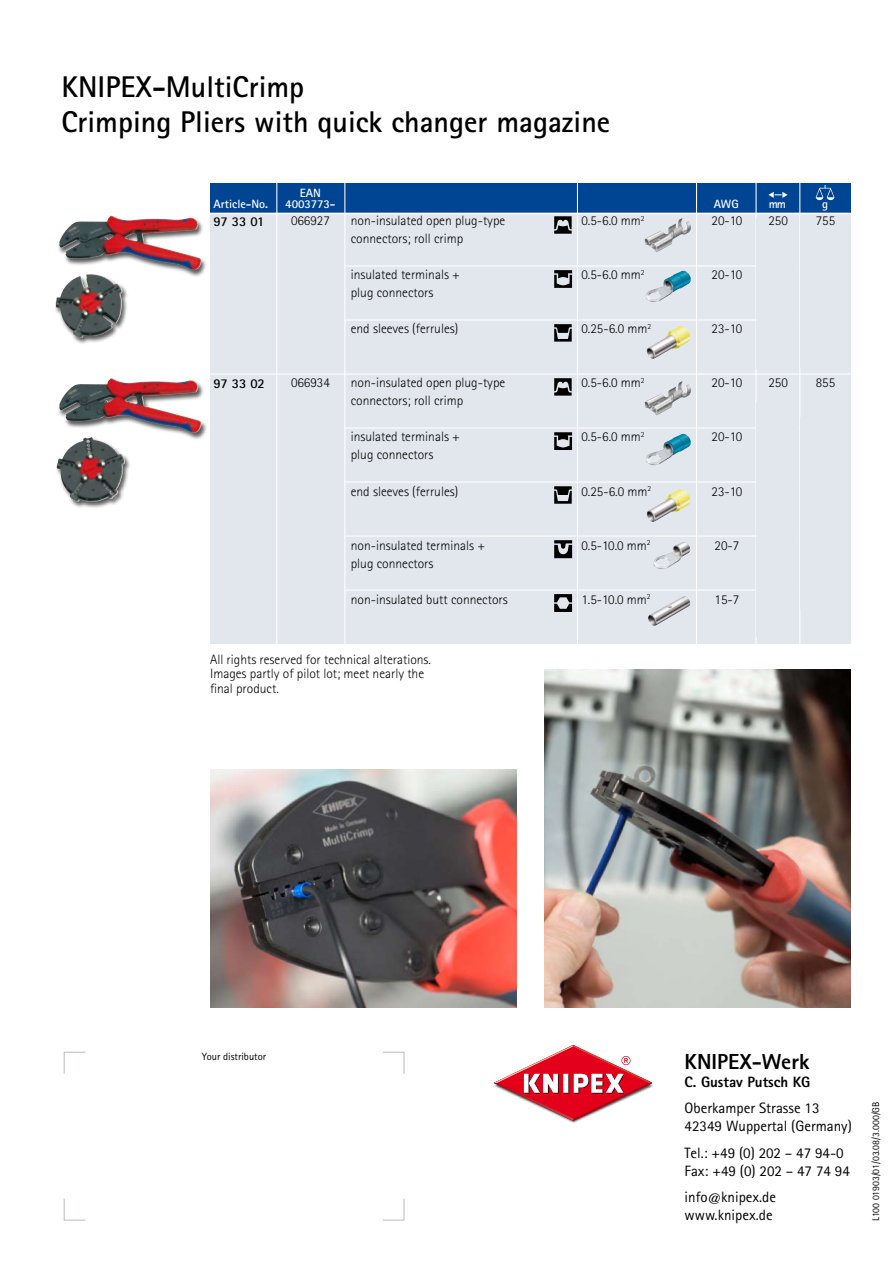
<style>
.page{position:relative;width:893px;height:1263px;background:#fff}
.page>*{position:absolute;margin:0;border:0;box-sizing:border-box;transform-origin:0 0}
.t1{font:700 30px/34.5px "Rotis Sans Serif";color:#000}
.t2{font:800 21.75px "Rotis Sans Serif";color:#000}
.t3{font:15px/26.5px "Rotis Sans Serif";color:#000}
.t4{font:300 13.5px/18px "Rotis Sans Serif";color:#000}
.t5{font:700 13.5px "Rotis Sans Serif";color:#000}
.t6{font:700 12px/11.2px "Rotis Sans Serif";color:#fff;text-align:center}
.t7{font:10.5px "Rotis Sans Serif";color:#000}
.t8{font:9.75px "Rotis Sans Serif";color:#000}
.s1{font-weight:800}
.s2{font-size:13.5px}
</style>
<div class="page">
<svg style="left:382px;top:1198px;width:23px;height:23px"></svg>
<svg style="left:63px;top:1198px;width:23px;height:23px"></svg>
<svg style="left:63px;top:1051px;width:23px;height:23px"></svg>
<svg style="left:382px;top:1051px;width:23px;height:23px"></svg>
<img style="left:56px;top:297px;width:2px;height:16px">
<img style="left:210px;top:770px;width:306px;height:238px">
<img style="left:544px;top:669px;width:306px;height:339px">
<div style="left:58px;top:215px;width:205px;height:190px;background:#000;opacity:.65"></div>
<img style="left:59px;top:215px;width:143px;height:55px">
<div style="left:58px;top:378px;width:207px;height:190px;background:#000;opacity:.65"></div>
<img style="left:59px;top:378px;width:143px;height:55px">
<svg style="left:494px;top:1045px;width:158px;height:76px"></svg>
<div style="left:210px;top:214px;width:640px;height:429px;background:#e2e7ee"></div>
<div style="left:210px;top:183px;width:640px;height:30px;background:#004494"></div>
<hr style="left:276px;top:181px;width:1px;height:467px;background:#fff">
<hr style="left:344px;top:181px;width:1px;height:467px;background:#fff">
<hr style="left:755px;top:179px;width:2px;height:469px;background:#fff">
<hr style="left:345px;top:265px;width:505px;height:1px;background:#fff">
<hr style="left:345px;top:319px;width:505px;height:1px;background:#fff">
<hr style="left:210px;top:373px;width:640px;height:1px;background:#fff">
<hr style="left:345px;top:427px;width:505px;height:1px;background:#fff">
<hr style="left:345px;top:481px;width:505px;height:1px;background:#fff">
<hr style="left:345px;top:535px;width:505px;height:1px;background:#fff">
<hr style="left:345px;top:589px;width:505px;height:1px;background:#fff">
<svg style="left:768px;top:192px;width:20px;height:6px"></svg>
<svg style="left:816px;top:185px;width:18px;height:15px"></svg>
<hr style="left:577px;top:182px;width:1px;height:468px;background:#fff">
<hr style="left:799px;top:183px;width:1px;height:465px;background:#fff">
<hr style="left:696px;top:182px;width:1px;height:468px;background:#fff">
<img style="left:648px;top:596px;width:42px;height:30px">
<img style="left:653px;top:542px;width:38px;height:27px">
<img style="left:644px;top:218px;width:47px;height:34px">
<img style="left:646px;top:271px;width:45px;height:31px">
<img style="left:646px;top:326px;width:44px;height:33px">
<img style="left:644px;top:381px;width:47px;height:35px">
<img style="left:646px;top:434px;width:45px;height:31px">
<img style="left:646px;top:489px;width:44px;height:33px">
<svg style="left:554px;top:216px;width:18px;height:18px"></svg>
<svg style="left:554px;top:270px;width:18px;height:18px"></svg>
<svg style="left:554px;top:324px;width:18px;height:18px"></svg>
<svg style="left:554px;top:378px;width:18px;height:18px"></svg>
<svg style="left:554px;top:432px;width:18px;height:18px"></svg>
<svg style="left:554px;top:486px;width:18px;height:18px"></svg>
<svg style="left:554px;top:540px;width:18px;height:18px"></svg>
<svg style="left:554px;top:594px;width:18px;height:18px"></svg>
<div style="left:757px;top:218px;width:42px;height:151px;background:#e2e7ee"></div>
<div style="left:757px;top:403px;width:42px;height:234px;background:#e2e7ee"></div>
<div style="left:800px;top:216px;width:50px;height:152px;background:#e2e7ee"></div>
<div style="left:800px;top:417px;width:50px;height:191px;background:#e2e7ee"></div>
<p class="t1" style="left:61px;top:69px;width:550px">KNIPEX-MultiCrimp<br>Crimping Pliers with quick changer magazine</p>
<p class="t6" style="left:214px;top:198px;width:56px">Article-No.</p>
<p class="t6" style="left:285px;top:187px;width:52px">EAN<br>4003773-</p>
<p class="t5" style="left:213px;top:213px;width:52px">97 33 01</p>
<p class="t4" style="left:291px;top:212px;width:40px">066927</p>
<p class="t4" style="left:351px;top:212px;width:156px">non-insulated open plug-type connectors; roll crimp</p>
<p class="t4" style="left:351px;top:266px;width:111px">insulated terminals + plug connectors</p>
<p class="t4" style="left:351px;top:320px;width:109px">end sleeves (ferrules)</p>
<p class="t6" style="left:714px;top:198px;width:26px">AWG</p>
<p class="t6" style="left:769px;top:198px;width:19px">mm</p>
<p class="t6" style="left:822px;top:198px;width:7px">g</p>
<p class="t4" style="left:581px;top:212px;width:65px">0.5-6.0 mm<sup>2</sup></p>
<p class="t4" style="left:712px;top:212px;width:32px">20-10</p>
<p class="t4" style="left:768px;top:212px;width:21px">250</p>
<p class="t4" style="left:816px;top:212px;width:21px">755</p>
<p class="t4" style="left:581px;top:266px;width:65px">0.5-6.0 mm<sup>2</sup></p>
<p class="t4" style="left:712px;top:266px;width:32px">20-10</p>
<p class="t4" style="left:581px;top:320px;width:71px">0.25-6.0 mm<sup>2</sup></p>
<p class="t4" style="left:712px;top:320px;width:32px">23-10</p>
<p class="t5" style="left:213px;top:375px;width:53px">97 33 02</p>
<p class="t4" style="left:291px;top:374px;width:40px">066934</p>
<p class="t4" style="left:351px;top:374px;width:156px">non-insulated open plug-type connectors; roll crimp</p>
<p class="t4" style="left:351px;top:428px;width:111px">insulated terminals + plug connectors</p>
<p class="t4" style="left:351px;top:482px;width:109px">end sleeves (ferrules)</p>
<p class="t4" style="left:581px;top:374px;width:65px">0.5-6.0 mm<sup>2</sup></p>
<p class="t4" style="left:712px;top:374px;width:32px">20-10</p>
<p class="t4" style="left:768px;top:374px;width:21px">250</p>
<p class="t4" style="left:816px;top:374px;width:21px">855</p>
<p class="t4" style="left:581px;top:428px;width:65px">0.5-6.0 mm<sup>2</sup></p>
<p class="t4" style="left:712px;top:428px;width:32px">20-10</p>
<p class="t4" style="left:581px;top:482px;width:71px">0.25-6.0 mm<sup>2</sup></p>
<p class="t4" style="left:712px;top:482px;width:32px">23-10</p>
<p class="t4" style="left:351px;top:536px;width:136px">non-insulated terminals + plug connectors</p>
<p class="t4" style="left:351px;top:590px;width:158px">non-insulated butt connectors</p>
<p class="t4" style="left:581px;top:536px;width:71px">0.5-10.0 mm<sup>2</sup></p>
<p class="t4" style="left:581px;top:590px;width:71px">1.5-10.0 mm<sup>2</sup></p>
<p class="t4" style="left:715px;top:536px;width:26px">20-7</p>
<p class="t4" style="left:715px;top:590px;width:26px">15-7</p>
<p class="t4" style="left:210px;top:652px;width:222px;line-height:14.2px">All rights reserved for technical alterations.<br>Images partly of pilot lot; meet nearly the final product.</p>
<p class="t7" style="left:202px;top:1050px;width:66px">Your distributor</p>
<p class="t2" style="left:685px;top:1048px;width:126px">KNIPEX-Werk</p>
<p class="t3" style="left:685px;top:1068px;width:136px"><span class="s1">C. Gustav Putsch KG<br></span>Oberkamper Strasse 13</p>
<p class="t3" style="left:685px;top:1113px;width:169px">42349 Wuppertal (Germany)<br>Tel.: +49 (0) 202 – 47 94-0</p>
<p class="t3" style="left:685px;top:1157px;width:167px">Fax: +49 (0) 202 – 47 74 94 info<span class="s2">@</span>knipex.de</p>
<p class="t3" style="left:685px;top:1202px;width:90px">www.knipex.de</p>
<p class="t8" style="left:870px;top:1221px;width:121px;rotate:-90deg">L100 01903/01/03.08/3.000/GB</p>
</div>
